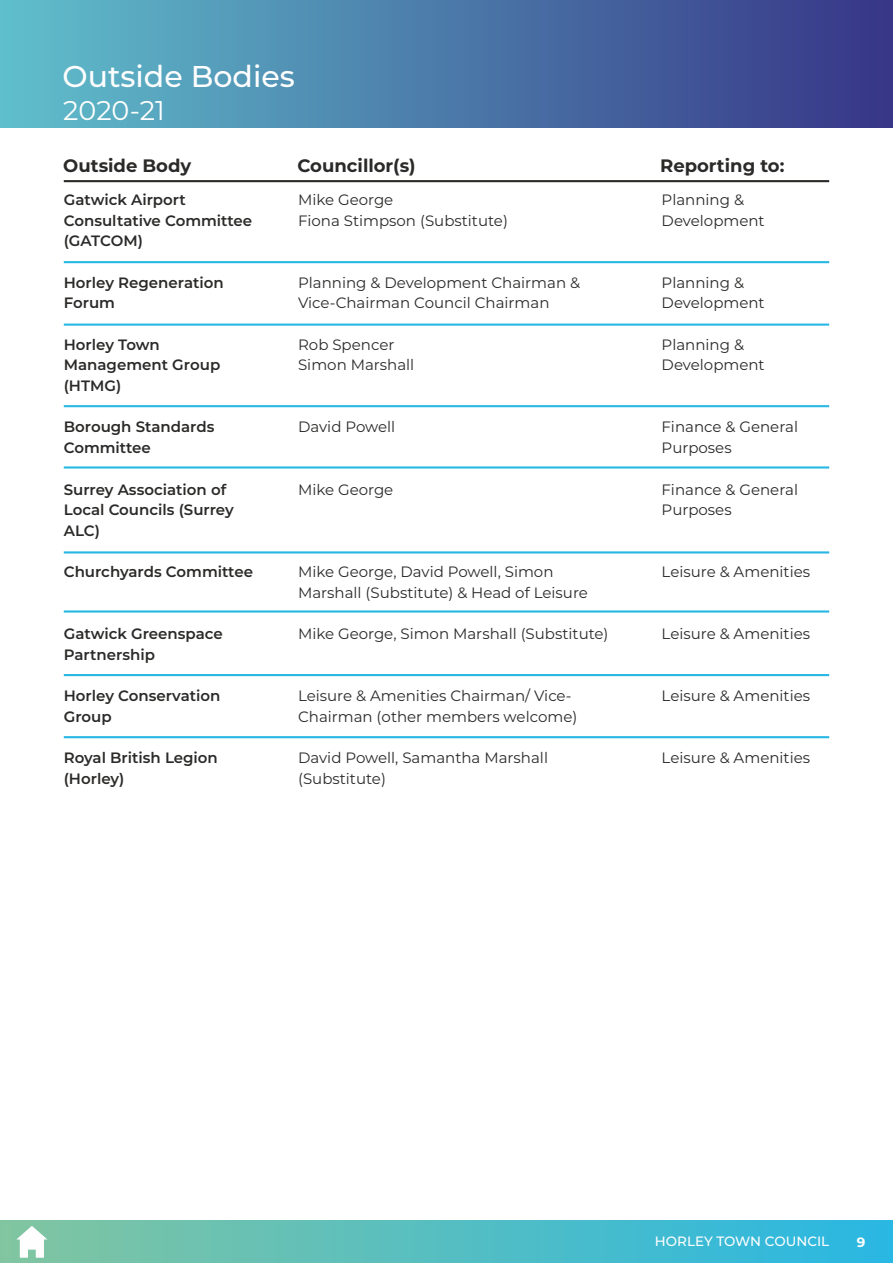
<style>
.page{position:relative;width:893px;height:1263px;background:#fff}
.page>*{position:absolute;margin:0;border:0;box-sizing:border-box;transform-origin:0 0}
.t1{font:500 30px "Montserrat";color:#fefefe}
.t2{font:27px "Montserrat";color:#fefefe}
.t3{font:700 18px "Montserrat";color:#2b2a29}
.t4{font:15px/20.7px "Montserrat";color:#2b2a29}
.t5{font:600 15px/20.7px "Montserrat";color:#2b2a29}
.t6{font:500 13.5px "Montserrat";color:#fefefe}
.t7{font:700 13.5px "Montserrat";color:#fefefe}
</style>
<div class="page">
<div style="left:0;top:1220px;width:893px;height:43px;background:linear-gradient(to right,#82c5a0,#29b7e3)"></div>
<div style="left:0;top:0;width:893px;height:128px;background:linear-gradient(to right,#60bfcc,#373587)"></div>
<svg style="left:16px;top:1226px;width:31px;height:32px"></svg>
<hr style="left:64px;top:180px;width:765px;height:2px;background:#2b2a29">
<hr style="left:64px;top:261px;width:765px;height:2px;background:#29b7e3">
<hr style="left:64px;top:324px;width:765px;height:2px;background:#29b7e3">
<hr style="left:64px;top:405px;width:765px;height:2px;background:#29b7e3">
<hr style="left:64px;top:466px;width:765px;height:3px;background:#29b7e3">
<hr style="left:64px;top:551px;width:765px;height:2px;background:#29b7e3">
<hr style="left:64px;top:610px;width:765px;height:3px;background:#29b7e3">
<hr style="left:64px;top:674px;width:765px;height:2px;background:#29b7e3">
<hr style="left:64px;top:736px;width:765px;height:2px;background:#29b7e3">
<h1 class="t1" style="left:63px;top:58px;width:234px">Outside Bodies</h1>
<h2 class="t2" style="left:63px;top:94px;width:103px">2020-21</h2>
<p class="t3" style="left:63px;top:154px;width:130px">Outside Body</p>
<p class="t3" style="left:297px;top:154px;width:120px">Councillor(s)</p>
<p class="t3" style="left:660px;top:154px;width:126px">Reporting to:</p>
<p class="t5" style="left:64px;top:189px;width:190px">Gatwick Airport<br>Consultative Committee (GATCOM)</p>
<p class="t5" style="left:64px;top:272px;width:162px">Horley Regeneration<br>Forum</p>
<p class="t5" style="left:64px;top:334px;width:158px">Horley Town<br>Management Group (HTMG)</p>
<p class="t5" style="left:64px;top:417px;width:152px">Borough Standards<br>Committee</p>
<p class="t5" style="left:64px;top:479px;width:172px">Surrey Association of<br>Local Councils (Surrey<br>ALC)</p>
<p class="t5" style="left:64px;top:561px;width:191px">Churchyards Committee</p>
<p class="t5" style="left:64px;top:624px;width:161px">Gatwick Greenspace<br>Partnership</p>
<p class="t5" style="left:64px;top:686px;width:158px">Horley Conservation<br>Group</p>
<p class="t5" style="left:64px;top:748px;width:156px">Royal British Legion (Horley)</p>
<p class="t4" style="left:298px;top:189px;width:211px">Mike George<br>Fiona Stimpson (Substitute)</p>
<p class="t4" style="left:298px;top:272px;width:284px">Planning &amp; Development Chairman &amp;<br>Vice-Chairman Council Chairman</p>
<p class="t4" style="left:298px;top:334px;width:118px">Rob Spencer<br>Simon Marshall</p>
<p class="t4" style="left:298px;top:417px;width:99px">David Powell</p>
<p class="t4" style="left:298px;top:479px;width:97px">Mike George</p>
<p class="t4" style="left:298px;top:561px;width:291px">Mike George, David Powell, Simon<br>Marshall (Substitute) &amp; Head of Leisure</p>
<p class="t4" style="left:298px;top:624px;width:312px">Mike George, Simon Marshall (Substitute)</p>
<p class="t4" style="left:298px;top:686px;width:281px">Leisure &amp; Amenities Chairman/ Vice-<br>Chairman (other members welcome)</p>
<p class="t4" style="left:298px;top:748px;width:251px">David Powell, Samantha Marshall (Substitute)</p>
<p class="t4" style="left:662px;top:189px;width:105px">Planning &amp;<br>Development</p>
<p class="t4" style="left:662px;top:272px;width:105px">Planning &amp;<br>Development</p>
<p class="t4" style="left:662px;top:334px;width:105px">Planning &amp;<br>Development</p>
<p class="t4" style="left:662px;top:417px;width:138px">Finance &amp; General<br>Purposes</p>
<p class="t4" style="left:662px;top:479px;width:138px">Finance &amp; General<br>Purposes</p>
<p class="t4" style="left:662px;top:561px;width:150px">Leisure &amp; Amenities</p>
<p class="t4" style="left:662px;top:624px;width:150px">Leisure &amp; Amenities</p>
<p class="t4" style="left:662px;top:686px;width:150px">Leisure &amp; Amenities</p>
<p class="t4" style="left:662px;top:748px;width:150px">Leisure &amp; Amenities</p>
<p class="t6" style="left:655px;top:1233px;width:176px">HORLEY TOWN COUNCIL</p>
<p class="t7" style="left:857px;top:1233px;width:10px">9</p>
</div>
